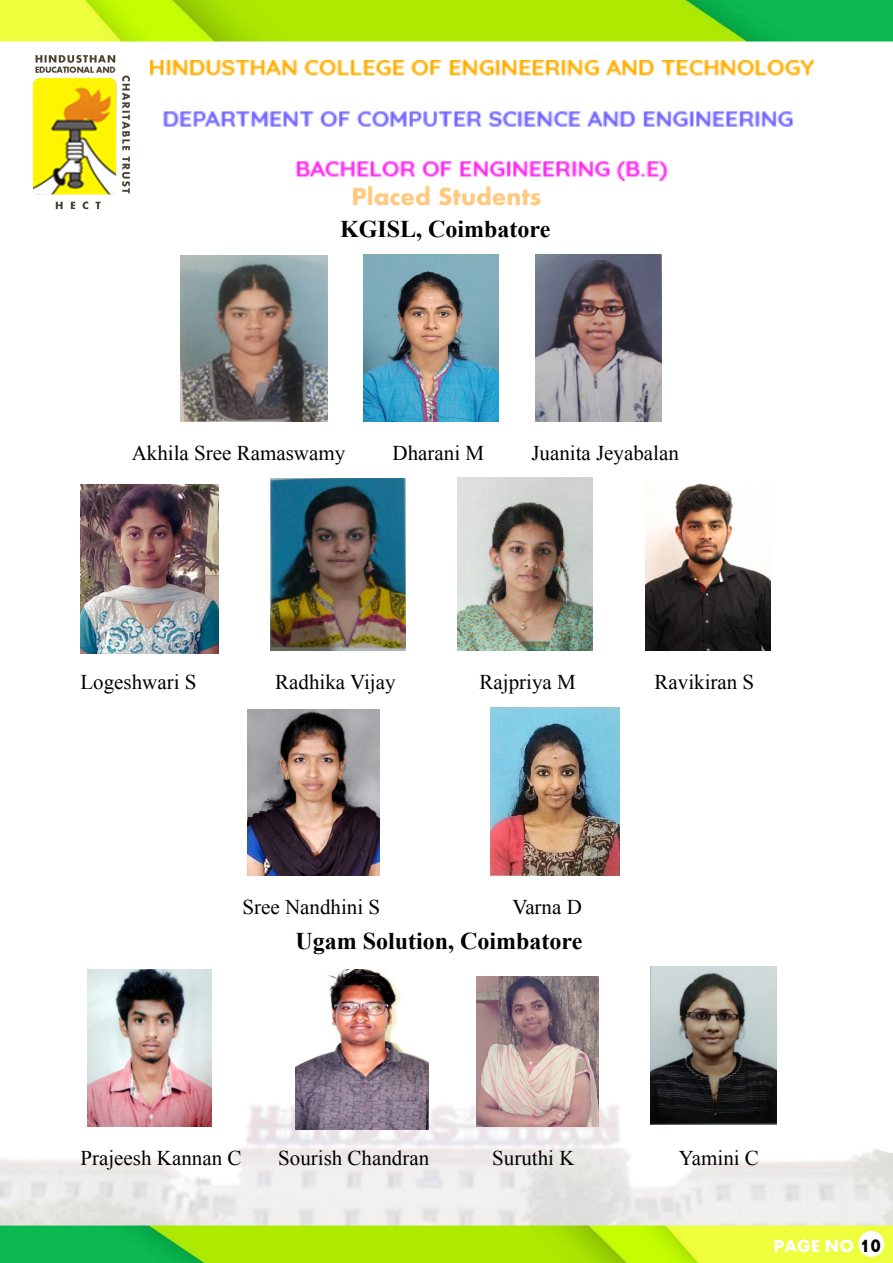
<style>
.page{position:relative;width:893px;height:1263px;background:#fff}
.page>*{position:absolute;margin:0;border:0;box-sizing:border-box;transform-origin:0 0}
.t1{font:700 27px "Aharoni";color:#000}
.t2{font:700 25.5px "Aharoni";color:#ffc97f}
.t3{font:700 24px "Times New Roman";color:#000}
.t4{font:21px "Times New Roman";color:#000}
</style>
<div class="page">
<img style="left:0;top:0;width:893px;height:1263px">
<img style="left:180px;top:255px;width:147px;height:166px">
<img style="left:364px;top:255px;width:134px;height:166px">
<img style="left:535px;top:255px;width:127px;height:166px">
<img style="left:80px;top:484px;width:138px;height:170px">
<img style="left:271px;top:479px;width:134px;height:171px">
<img style="left:458px;top:478px;width:135px;height:172px">
<img style="left:645px;top:481px;width:126px;height:169px">
<img style="left:248px;top:710px;width:131px;height:165px">
<img style="left:490px;top:707px;width:130px;height:168px">
<img style="left:18px;top:49px;width:125px;height:172px">
<img style="left:151px;top:60px;width:663px;height:120px">
<img style="left:88px;top:969px;width:123px;height:157px">
<img style="left:295px;top:969px;width:133px;height:160px">
<img style="left:476px;top:976px;width:122px;height:150px">
<img style="left:650px;top:967px;width:127px;height:157px">
<p class="t2" style="left:352px;top:186px;width:191px">Placed Students</p>
<p class="t3" style="left:340px;top:212px;width:212px">KGISL, Coimbatore</p>
<p class="t4" style="left:132px;top:439px;width:215px">Akhila Sree Ramaswamy</p>
<p class="t4" style="left:393px;top:439px;width:93px">Dharani M</p>
<p class="t4" style="left:531px;top:439px;width:149px">Juanita Jeyabalan</p>
<p class="t4" style="left:80px;top:668px;width:118px">Logeshwari S</p>
<p class="t4" style="left:275px;top:668px;width:122px">Radhika Vijay</p>
<p class="t4" style="left:479px;top:668px;width:98px">Rajpriya M</p>
<p class="t4" style="left:654px;top:668px;width:101px">Ravikiran S</p>
<p class="t4" style="left:242px;top:893px;width:139px">Sree Nandhini S</p>
<p class="t4" style="left:512px;top:893px;width:71px">Varna D</p>
<p class="t3" style="left:295px;top:925px;width:288px">Ugam Solution, Coimbatore</p>
<p class="t4" style="left:80px;top:1144px;width:162px">Prajeesh Kannan C</p>
<p class="t4" style="left:278px;top:1144px;width:153px">Sourish Chandran</p>
<p class="t4" style="left:492px;top:1144px;width:84px">Suruthi K</p>
<p class="t4" style="left:679px;top:1144px;width:82px">Yamini C</p>
<p class="t1" style="left:859px;top:1231px;width:24px">10</p>
</div>
